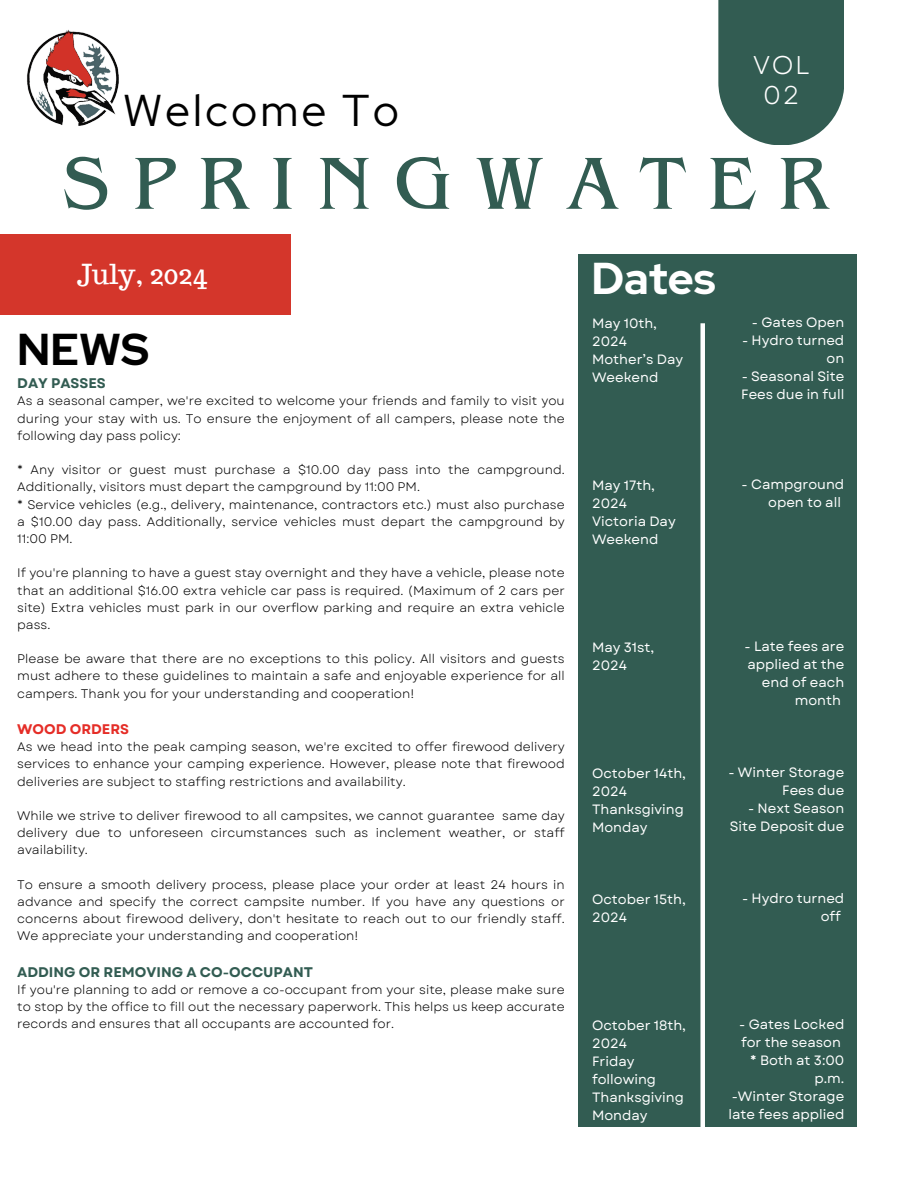
<style>
.page{position:relative;width:918px;height:1188px;background:#fff}
.page>*{position:absolute;margin:0;border:0;box-sizing:border-box;transform-origin:0 0}
.t1{font:77.25px "Benguiat Pro ITC";letter-spacing:.29em;color:#325c52}
.t2{font:44.4px "Red Hat Display";letter-spacing:.07em;color:#000}
.t3{font:700 44.4px "Red Hat Display";color:#fff}
.t4{font:700 44.4px "Red Hat Display";color:#000}
.t5{font:27px "Trocchi";color:#fff}
.t6{font:25.65px/29.4px "Garet";color:#fff;text-align:center}
.t7{font:700 13.95px "Garet";color:#325c52}
.t8{font:700 13.95px "Garet";color:#e52d27}
.t9{font:13.5px/18px "Garet";color:#fff}
.t10{font:12.45px/17.2px "Garet";color:#000;text-align:justify}
</style>
<div class="page">
<div style="left:0;top:234px;width:291px;height:81px;background:#d4362b"></div>
<div style="left:579px;top:254px;width:278px;height:872px;background:#325c52"></div>
<div style="left:718px;top:0;width:126px;height:145px;background:#325c52"></div>
<img style="left:27px;top:29px;width:92px;height:97px">
<div style="left:700px;top:323px;width:5px;height:834px;background:#fff"></div>
<h4 class="t2" style="left:123px;top:81px;width:277px">Welcome To</h4>
<p class="t6" style="left:753px;top:51px;width:58px">VOL<br>02</p>
<h5 class="t1" style="left:62px;top:156px;width:767px">SPRINGWATER</h5>
<p class="t5" style="left:77px;top:256px;width:131px">July, 2024</p>
<h6 class="t4" style="left:17px;top:320px;width:134px">NEWS</h6>
<h3 class="t7" style="left:17px;top:373px;width:90px">DAY PASSES</h3>
<p class="t10" style="left:17px;top:393px;width:549px">As a seasonal camper, we're excited to welcome your friends and family to visit you during your stay with us. To ensure the enjoyment of all campers, please note the following day pass policy:</p>
<p class="t10" style="left:17px;top:461px;width:549px">* Any visitor or guest must purchase a $10.00 day pass into the campground.<br>Additionally, visitors must depart the campground by 11:00 PM.</p>
<p class="t10" style="left:17px;top:496px;width:549px">* Service vehicles (e.g., delivery, maintenance, contractors etc.) must also purchase a $10.00 day pass. Additionally, service vehicles must depart the campground by 11:00 PM.</p>
<p class="t10" style="left:17px;top:564px;width:549px">If you're planning to have a guest stay overnight and they have a vehicle, please note that an additional $16.00 extra vehicle car pass is required. (Maximum of 2 cars per site) Extra vehicles must park in our overflow parking and require an extra vehicle pass.</p>
<p class="t10" style="left:17px;top:650px;width:549px">Please be aware that there are no exceptions to this policy. All visitors and guests must adhere to these guidelines to maintain a safe and enjoyable experience for all campers. Thank you for your understanding and cooperation!</p>
<p class="t8" style="left:17px;top:719px;width:113px">WOOD ORDERS</p>
<p class="t10" style="left:17px;top:738px;width:549px">As we head into the peak camping season, we're excited to offer firewood delivery services to enhance your camping experience. However, please note that firewood deliveries are subject to staffing restrictions and availability.</p>
<p class="t10" style="left:17px;top:807px;width:549px">While we strive to deliver firewood to all campsites, we cannot guarantee same day delivery due to unforeseen circumstances such as inclement weather, or staff availability.</p>
<p class="t10" style="left:17px;top:876px;width:549px">To ensure a smooth delivery process, please place your order at least 24 hours in advance and specify the correct campsite number. If you have any questions or concerns about firewood delivery, don't hesitate to reach out to our friendly staff.<br>We appreciate your understanding and cooperation!</p>
<p class="t7" style="left:17px;top:962px;width:297px">ADDING OR REMOVING A CO-OCCUPANT</p>
<p class="t10" style="left:17px;top:981px;width:549px">If you're planning to add or remove a co-occupant from your site, please make sure to stop by the office to fill out the necessary paperwork. This helps us keep accurate records and ensures that all occupants are accounted for.</p>
<h1 class="t3" style="left:591px;top:249px;width:126px">Dates</h1>
<p class="t9" style="left:592px;top:314px;width:67px">May 10th,<br>2024</p>
<p class="t9" style="left:592px;top:350px;width:93px">Mother’s Day<br>Weekend</p>
<p class="t9" style="left:752px;top:313px;width:94px">- Gates Open</p>
<p class="t9" style="left:742px;top:331px;width:104px;text-align:right">- Hydro turned on</p>
<p class="t9" style="left:741px;top:367px;width:105px">- Seasonal Site<br>Fees due in full</p>
<p class="t9" style="left:592px;top:476px;width:64px">May 17th,<br>2024</p>
<p class="t9" style="left:592px;top:512px;width:85px">Victoria Day<br>Weekend</p>
<p class="t9" style="left:742px;top:475px;width:104px;text-align:right">- Campground open to all</p>
<p class="t9" style="left:592px;top:638px;width:64px">May 31st,<br>2024</p>
<p class="t9" style="left:744px;top:637px;width:101px;text-align:right">- Late fees are applied at the end of each month</p>
<p class="t9" style="left:592px;top:764px;width:95px">October 14th,<br>2024</p>
<p class="t9" style="left:592px;top:800px;width:93px">Thanksgiving<br>Monday</p>
<p class="t9" style="left:728px;top:763px;width:117px;text-align:right">- Winter Storage<br>Fees due</p>
<p class="t9" style="left:730px;top:799px;width:116px;text-align:right">- Next Season<br>Site Deposit due</p>
<p class="t9" style="left:592px;top:890px;width:95px">October 15th,<br>2024</p>
<p class="t9" style="left:742px;top:889px;width:104px;text-align:right">- Hydro turned off</p>
<p class="t9" style="left:592px;top:1016px;width:96px">October 18th,<br>2024</p>
<h2 class="t9" style="left:592px;top:1052px;width:93px">Friday following<br>Thanksgiving<br>Monday</h2>
<p class="t9" style="left:739px;top:1015px;width:107px">- Gates Locked for the season</p>
<p class="t9" style="left:750px;top:1051px;width:96px;text-align:right">* Both at 3:00 p.m.</p>
<p class="t9" style="left:729px;top:1087px;width:117px">-Winter Storage late fees applied</p>
</div>
